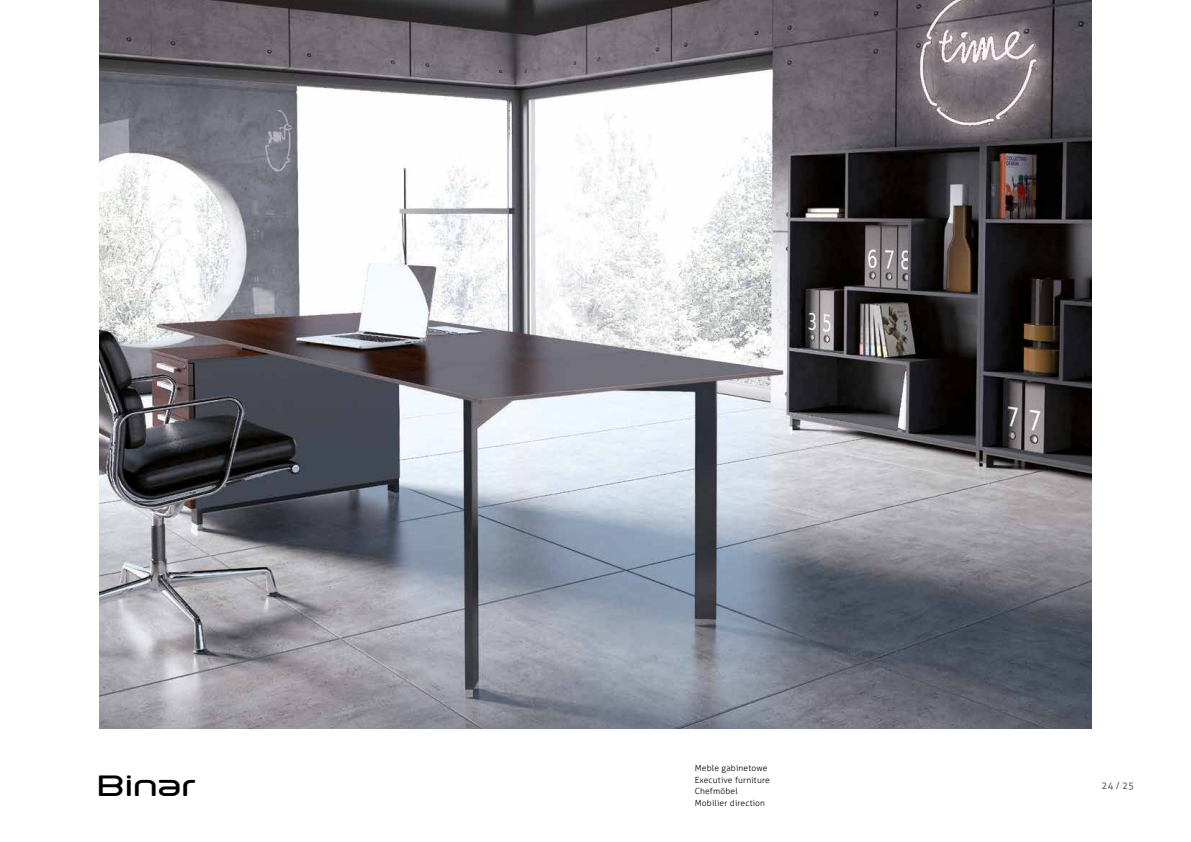
<style>
.page{position:relative;width:1191px;height:842px;background:#fff}
.page>*{position:absolute;margin:0;border:0;box-sizing:border-box;transform-origin:0 0}
.t1{font:30px "Downlink";letter-spacing:.04em;color:#000}
.t2{font:10px "Aller";color:#676c6e}
.t3{font:300 8.5px/11.5px "Aller";letter-spacing:.02em;color:#000}
</style>
<div class="page">
<img style="left:99px;top:0;width:992px;height:729px">
<h1 class="t1" style="left:99px;top:765px;width:100px">Binar</h1>
<p class="t3" style="left:694px;top:762px;width:77px">Meble gabinetowe<br>Executive furniture<br>Chefmöbel<br>Mobilier direction</p>
<p class="t2" style="left:1101px;top:779px;width:34px">24 / 25</p>
</div>
